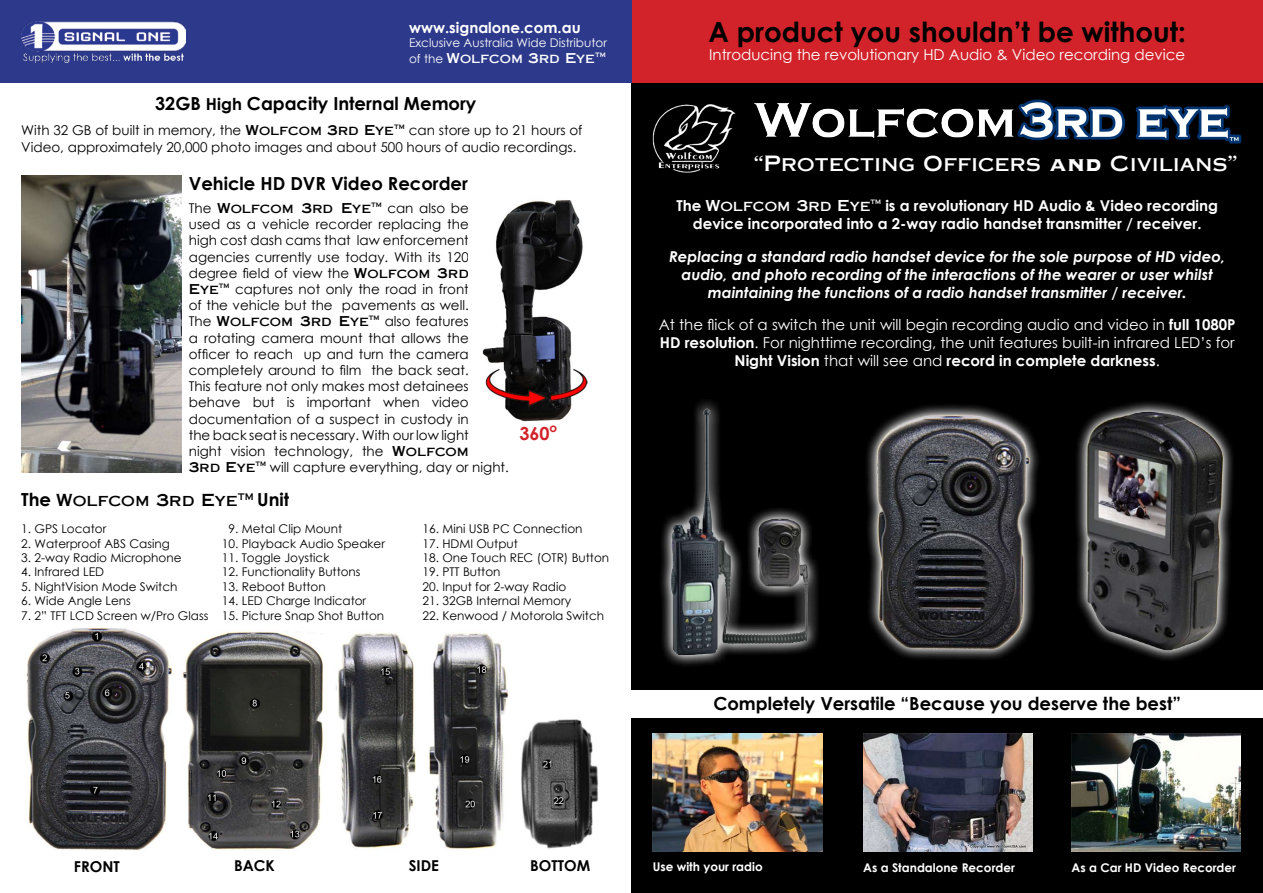
<style>
.page{position:relative;width:1263px;height:893px;background:#fff}
.page>*{position:absolute;margin:0;border:0;box-sizing:border-box;transform-origin:0 0}
.t1{font:700 27.75px "Century Gothic";color:#000}
.t2{font:21px "Copperplate Thirty One AB";color:#fff}
.t3{font:700 18px "Century Gothic";color:#000}
.t4{font:700 18px "Century Gothic";color:#d2232a}
.t5{font:16.5px "Copperplate Thirty One AB";color:#000}
.t6{font:15px/18px "Century Gothic";color:#fff;text-align:center}
.t7{font:italic 700 15px/18px "Century Gothic";color:#fff;text-align:center}
.t8{font:700 15px/18px "Century Gothic";color:#fff}
.t9{font:700 15px "Century Gothic";color:#000}
.t10{font:15px "Copperplate Thirty One AB";color:#fff}
.t11{font:13.5px/16.2px "Century Gothic";color:#000;text-align:justify}
.t12{font:13.5px "Copperplate Thirty One AB";color:#000}
.t13{font:13.5px "Copperplate Thirty One AB";color:#fff}
.t14{font:12px "Century Gothic";color:#000}
.t15{font:700 12px "Century Gothic";color:#fff}
.t16{font:12px "Century Gothic";color:#fff}
.t17{font:6px "Copperplate Thirty One AB";color:#000}
.t18{font:6px "Copperplate Thirty One AB";color:#fff}
.s1{font-family:"Century Gothic";font-size:12px}
.s2{font-size:16.5px}
.s3{font-family:"Copperplate Thirty One AB"}
.s4{font-family:"Century Gothic"}
.s5{font-family:"Century Gothic";font-weight:700;font-size:18px}
.s6{font-family:"Copperplate Thirty Three BC";font-size:27px}
.s7{font-family:"Century Gothic";font-weight:700}
.s8{font-weight:700}
</style>
<div class="page">
<div style="left:631px;top:0;width:632px;height:893px;background:#000"></div>
<img style="left:863px;top:733px;width:169px;height:118px">
<img style="left:755px;top:100px;width:486px;height:44px">
<img style="left:653px;top:104px;width:82px;height:69px">
<img style="left:1077px;top:402px;width:156px;height:258px">
<img style="left:867px;top:405px;width:172px;height:254px">
<img style="left:661px;top:401px;width:157px;height:264px">
<div style="left:631px;top:0;width:632px;height:82px;background:#d2232a"></div>
<img style="left:653px;top:733px;width:169px;height:118px">
<img style="left:1071px;top:733px;width:170px;height:118px">
<div style="left:631px;top:690px;width:632px;height:28px;background:#fff"></div>
<img style="left:21px;top:175px;width:160px;height:298px">
<img style="left:482px;top:200px;width:106px;height:222px">
<img style="left:26px;top:627px;width:573px;height:224px">
<div style="left:0;top:0;width:631px;height:82px;background:#2d398b"></div>
<img style="left:21px;top:21px;width:165px;height:42px">
<p class="t8" style="left:409px;top:17px;width:173px">www.signalone.com.au</p>
<p class="t16" style="left:409px;top:34px;width:199px">Exclusive Australia Wide Distributor</p>
<p class="t13" style="left:409px;top:50px;width:187px"><span class="s1">of the</span> Wolfcom 3rd Eye</p>
<p class="t18" style="left:595px;top:51px;width:12px">TM</p>
<h3 class="t3" style="left:155px;top:90px;width:323px">32GB <span class="s2">High</span> Capacity Internal Memory</h3>
<p class="t11" style="left:21px;top:122px;width:374px">With 32 GB of built in memory, the <span class="s3">Wolfcom 3rd Eye</span></p>
<p class="t17" style="left:394px;top:124px;width:12px">TM</p>
<p class="t11" style="left:21px;top:122px;width:563px;text-indent:388px">can store up to 21 hours of<br>Video, approximately 20,000 photo images and about 500 hours of audio recordings.</p>
<h3 class="t3" style="left:189px;top:169px;width:281px">Vehicle HD DVR Video Recorder</h3>
<p class="t12" style="left:189px;top:200px;width:184px"><span class="s4">The</span> Wolfcom 3rd Eye</p>
<p class="t17" style="left:371px;top:201px;width:12px">TM</p>
<p class="t11" style="left:189px;top:200px;width:282px;text-indent:199px">can also be used as a vehicle recorder replacing the high cost dash cams that law enforcement agencies currently use today. With its 120 degree field of view the <span class="s3">Wolfcom 3rd</span></p>
<p class="t12" style="left:189px;top:281px;width:31px">Eye</p>
<p class="t17" style="left:219px;top:282px;width:12px">TM</p>
<p class="t11" style="left:189px;top:281px;width:282px;text-align:right">captures not only the road in front<br>of the vehicle but the pavements as well.</p>
<p class="t12" style="left:189px;top:313px;width:182px"><span class="s4">The</span> Wolfcom 3rd Eye</p>
<p class="t17" style="left:369px;top:315px;width:12px">TM</p>
<p class="t11" style="left:189px;top:313px;width:282px;text-indent:196px">also features a rotating camera mount that allows the officer to reach up and turn the camera completely around to film the back seat.<br>This feature not only makes most detainees behave but is important when video documentation of a suspect in custody in the back seat is necessary. With our low light night vision technology, the <span class="s3">Wolfcom</span></p>
<p class="t12" style="left:189px;top:459px;width:68px">3rd Eye</p>
<p class="t17" style="left:256px;top:460px;width:12px">TM</p>
<p class="t11" style="left:270px;top:459px;width:240px">will capture everything, day or night.</p>
<p class="t5" style="left:21px;top:490px;width:269px"><span class="s5">The</span> Wolfcom 3rd Eye<sup>TM</sup> <span class="s5">Unit</span></p>
<h3 class="t4" style="left:519px;top:420px;width:39px">360<sup>o</sup></h3>
<p class="t14" style="left:21px;top:520px;width:87px">1. GPS Locator</p>
<p class="t14" style="left:21px;top:535px;width:150px">2. Waterproof ABS Casing</p>
<p class="t14" style="left:21px;top:549px;width:162px">3. 2-way Radio Microphone</p>
<p class="t14" style="left:21px;top:564px;width:84px">4. Infrared LED</p>
<p class="t14" style="left:21px;top:578px;width:158px">5. NightVision Mode Switch</p>
<p class="t14" style="left:21px;top:592px;width:111px">6. Wide Angle Lens</p>
<p class="t14" style="left:21px;top:607px;width:189px">7. 2” TFT LCD Screen w/Pro Glass</p>
<p class="t14" style="left:228px;top:520px;width:115px">9. Metal Clip Mount</p>
<p class="t14" style="left:222px;top:535px;width:165px">10. Playback Audio Speaker</p>
<p class="t14" style="left:222px;top:549px;width:109px">11. Toggle Joystick</p>
<p class="t14" style="left:222px;top:564px;width:140px">12. Functionality Buttons</p>
<p class="t14" style="left:222px;top:578px;width:105px">13. Reboot Button</p>
<p class="t14" style="left:222px;top:592px;width:146px">14. LED Charge Indicator</p>
<p class="t14" style="left:222px;top:607px;width:164px">15. Picture Snap Shot Button</p>
<p class="t14" style="left:422px;top:520px;width:162px">16. Mini USB PC Connection</p>
<p class="t14" style="left:422px;top:535px;width:97px">17. HDMI Output</p>
<p class="t14" style="left:422px;top:549px;width:188px">18. One Touch REC (OTR) Button</p>
<p class="t14" style="left:422px;top:564px;width:80px">19. PTT Button</p>
<p class="t14" style="left:422px;top:578px;width:145px">20. Input for 2-way Radio</p>
<p class="t14" style="left:422px;top:592px;width:150px">21. 32GB Internal Memory</p>
<p class="t14" style="left:422px;top:607px;width:183px">22. Kenwood / Motorola Switch</p>
<h1 class="t1" style="left:708px;top:11px;width:479px">A product you shouldn’t be without:</h1>
<p class="t6" style="left:709px;top:45px;width:477px">Introducing the revolutionary HD Audio &amp; Video recording device</p>
<h2 class="t2" style="left:754px;top:150px;width:484px">“Protecting Officers <span class="s6">and</span> Civilians”</h2>
<p class="t10" style="left:676px;top:197px;width:196px"><span class="s7">The</span> Wolfcom 3rd Eye</p>
<p class="t18" style="left:870px;top:198px;width:12px">TM</p>
<p class="t8" style="left:693px;top:196px;width:527px;text-indent:192px">is a revolutionary HD Audio &amp; Video recording device incorporated into a 2-way radio handset transmitter / receiver.</p>
<p class="t7" style="left:669px;top:246px;width:557px">Replacing a standard radio handset device for the sole purpose of HD video, audio, and photo recording of the interactions of the wearer or user whilst maintaining the functions of a radio handset transmitter / receiver.</p>
<p class="t6" style="left:659px;top:315px;width:578px">At the flick of a switch the unit will begin recording audio and video in <span class="s8">full 1080P<br>HD resolution</span>. For nighttime recording, the unit features built-in infrared LED’s for<br><span class="s8">Night Vision</span> that will see and <span class="s8">record in complete darkness</span>.</p>
<h3 class="t3" style="left:713px;top:689px;width:469px">Completely Versatile “Because you deserve the best”</h3>
<p class="t9" style="left:74px;top:855px;width:47px">FRONT</p>
<p class="t9" style="left:234px;top:854px;width:42px">BACK</p>
<p class="t9" style="left:409px;top:854px;width:32px">SIDE</p>
<p class="t9" style="left:530px;top:854px;width:61px">BOTTOM</p>
<p class="t15" style="left:653px;top:858px;width:111px">Use with your radio</p>
<p class="t15" style="left:863px;top:858px;width:153px">As a Standalone Recorder</p>
<p class="t15" style="left:1071px;top:858px;width:166px">As a Car HD Video Recorder</p>
</div>
